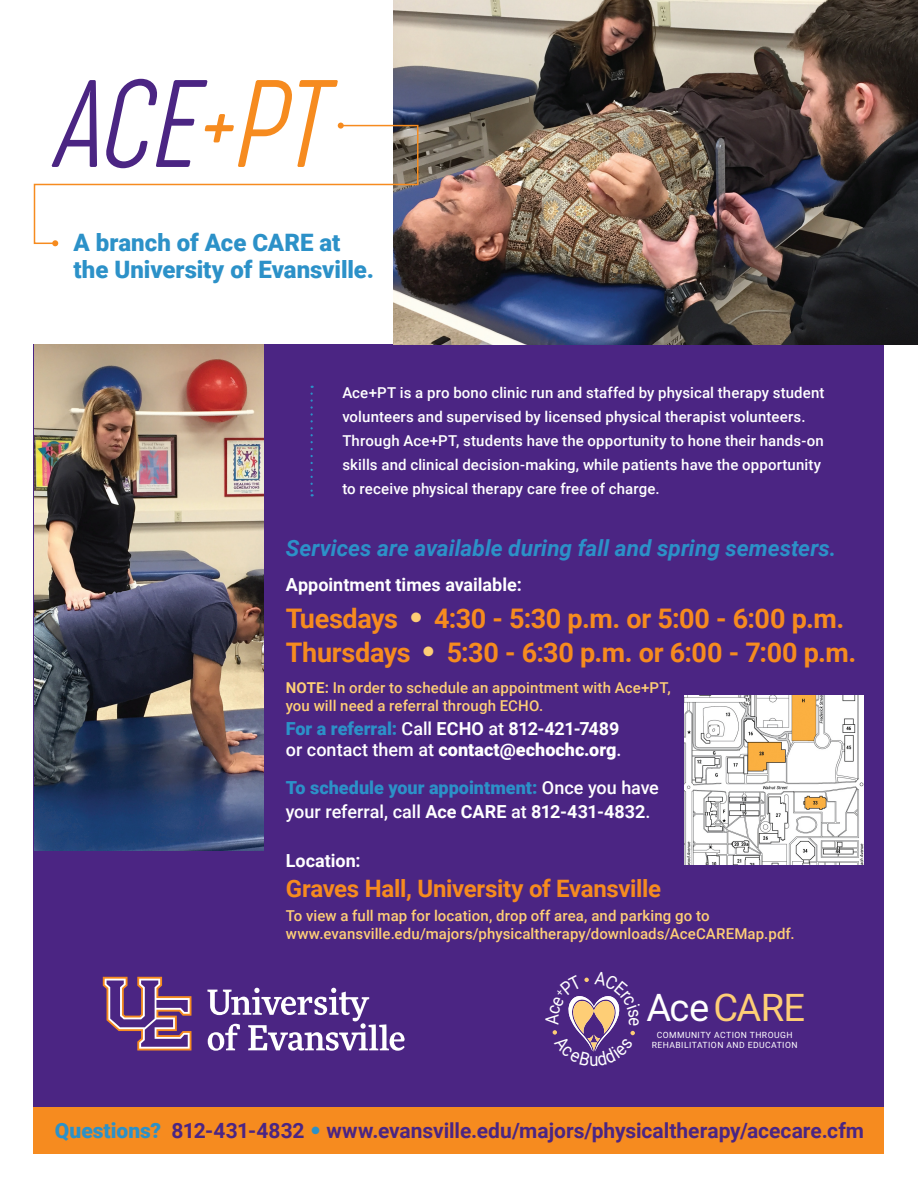
<style>
.page{position:relative;width:918px;height:1188px;background:#fff}
.page>*{position:absolute;margin:0;border:0;box-sizing:border-box;transform-origin:0 0}
.t1{font:italic 200 117px "Cocogoose Compressed";color:#4b2583}
.t2{font:38.1px "Roboto";letter-spacing:-.02em;color:#fece76}
.t3{font:700 27px "Roboto";letter-spacing:-.01em;color:#f68b1f}
.t4{font:900 24px/27px "Roboto";letter-spacing:-.005em;color:#2c91c8}
.t5{font:700 24px "Roboto";letter-spacing:-.015em;color:#f68b1f}
.t6{font:italic 700 22.5px "Roboto";color:#2c91c8}
.t7{font:700 21px "Roboto";color:#4b2583}
.t8{font:500 18px/21px "Roboto";color:#fff}
.t9{font:700 18px "Roboto";color:#fff}
.t10{font:500 15px/24px "Roboto";letter-spacing:.01em;color:#fff}
.t11{font:500 15px/18px "Roboto";letter-spacing:.01em;color:#fece76}
.t12{font:8.55px/9.9px "Roboto";letter-spacing:.05em;color:#fff;text-align:center}
.s1{color:#f68b1f}
.s2{font-weight:700}
.s3{font-weight:900;color:#2c91c8}
.s4{font-weight:900}
.s5{color:#fff}
</style>
<div class="page">
<div style="left:34px;top:345px;width:850px;height:809px;background:#4b2583"></div>
<img style="left:394px;top:0;width:524px;height:345px">
<svg style="left:103px;top:977px;width:88px;height:74px"></svg>
<svg style="left:207px;top:988px;width:198px;height:63px"></svg>
<div style="left:34px;top:1107px;width:850px;height:47px;background:#f68b1f"></div>
<svg style="left:33px;top:124px;width:386px;height:121px"></svg>
<svg style="left:338px;top:123px;width:6px;height:6px"></svg>
<svg style="left:52px;top:240px;width:6px;height:6px"></svg>
<svg style="left:310px;top:394px;width:3px;height:102px"></svg>
<img style="left:35px;top:345px;width:229px;height:505px">
<img style="left:685px;top:695px;width:179px;height:170px">
<svg style="left:34px;top:346px;width:13px;height:12px"></svg>
<svg style="left:552px;top:977px;width:83px;height:75px"></svg>
<p class="t1" style="left:51px;top:47px;width:271px">ACE<span class="s1">+PT</span></p>
<p class="t4" style="left:73px;top:228px;width:302px">A branch of Ace CARE at the University of Evansville.</p>
<p class="t10" style="left:342px;top:381px;width:484px">Ace+PT is a pro bono clinic run and staffed by physical therapy student volunteers and supervised by licensed physical therapist volunteers.<br>Through Ace+PT, students have the opportunity to hone their hands-on skills and clinical decision-making, while patients have the opportunity to receive physical therapy care free of charge.</p>
<p class="t6" style="left:286px;top:532px;width:552px">Services are available during fall and spring semesters.</p>
<p class="t9" style="left:286px;top:572px;width:237px">Appointment times available:</p>
<p class="t3" style="left:286px;top:600px;width:560px">Tuesdays <sup>●</sup> 4:30 - 5:30 p.m. or 5:00 - 6:00 p.m.</p>
<p class="t3" style="left:286px;top:633px;width:572px">Thursdays <sup>●</sup> 5:30 - 6:30 p.m. or 6:00 - 7:00 p.m.</p>
<p class="t11" style="left:286px;top:678px;width:387px"><span class="s2">NOTE:</span> In order to schedule an appointment with Ace+PT, you will need a referral through ECHO.</p>
<p class="t8" style="left:286px;top:718px;width:337px"><span class="s3">For a referral:</span> Call <span class="s2">ECHO</span> at <span class="s2">812-421-7489 </span>or contact them at <span class="s4">contact@echochc.org</span>.</p>
<p class="t8" style="left:286px;top:775px;width:375px;line-height:24px"><span class="s3">To schedule your appointment:</span> Once you have your referral, call <span class="s2">Ace CARE</span> at <span class="s2">812-431-4832</span>.</p>
<p class="t9" style="left:286px;top:848px;width:76px">Location:</p>
<p class="t5" style="left:286px;top:871px;width:377px">Graves Hall, University of Evansville</p>
<p class="t11" style="left:286px;top:906px;width:510px">To view a full map for location, drop off area, and parking go to www.evansville.edu/majors/physicaltherapy/downloads/AceCAREMap.pdf.</p>
<p class="t2" style="left:646px;top:986px;width:160px"><span class="s5">Ace</span>CARE</p>
<p class="t12" style="left:652px;top:1030px;width:147px">COMMUNITY ACTION THROUGH<br>REHABILITATION AND EDUCATION</p>
<p class="t7" style="left:55px;top:1116px;width:811px"><span class="s3">Questions?</span> 812-431-4832 <sup>●</sup> www.evansville.edu/majors/physicaltherapy/acecare.cfm</p>
</div>
